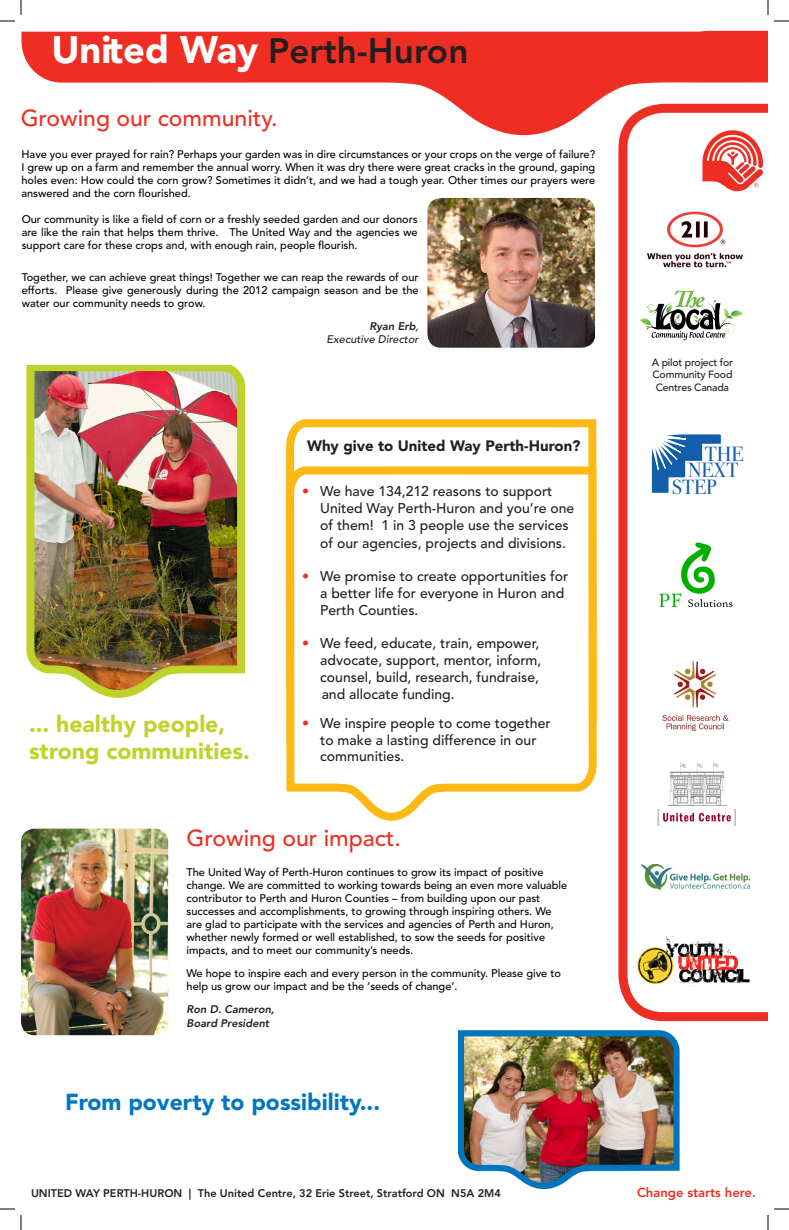
<style>
.page{position:relative;width:789px;height:1230px;background:#fff}
.page>*{position:absolute;margin:0;border:0;box-sizing:border-box;transform-origin:0 0}
.t1{font:800 35px "Avenir LT Std";color:#231f20}
.t2{font:500 23px "Avenir LT Std";color:#ee2e22}
.t3{font:900 23px "Avenir LT Std";color:#c0d32b}
.t4{font:900 23px "Avenir LT Std";color:#0076be}
.t5{font:20.6px "Bodoni Svty Two ITCTT Book";color:#135eab}
.t6{font:900 15px "Avenir LT Std";color:#231f20}
.t7{font:500 14px/16.8px "Avenir LT Std";color:#231f20}
.t8{font:800 13px "Avenir LT Std";color:#ee2e22}
.x_msonormal{font:500 11px/13px "Avenir LT Std";color:#000;text-align:justify}
.t9{font:800 11px "Avenir LT Std";color:#231f20}
.x_msonormal-2{font:italic 800 11px "Avenir LT Std";color:#231f20}
.t10{font:italic 500 11px "Avenir LT Std";color:#231f20}
.t11{font:500 10.5px/12.6px "Avenir LT Std";letter-spacing:-.02em;color:#231f20;text-align:center}
.s1{font-weight:900;font-size:38px;color:#fff}
.s2{font-weight:500}
.s3{color:#ee2e22}
</style>
<div class="page">
<img style="left:458px;top:1031px;width:222px;height:158px">
<svg style="left:286px;top:419px;width:311px;height:44px"></svg>
<svg style="left:286px;top:463px;width:311px;height:358px"></svg>
<svg style="left:618px;top:135px;width:150px;height:886px"></svg>
<svg style="left:22px;top:32px;width:746px;height:103px;fill:#ee2e22"></svg>
<img style="left:639px;top:864px;width:110px;height:26px">
<img style="left:658px;top:541px;width:74px;height:74px">
<img style="left:657px;top:659px;width:75px;height:75px">
<svg style="left:658px;top:809px;width:78px;height:17px"></svg>
<img style="left:668px;top:762px;width:58px;height:43px">
<svg style="left:639px;top:290px;width:104px;height:50px"></svg>
<img style="left:643px;top:208px;width:108px;height:68px">
<img style="left:637px;top:934px;width:119px;height:53px">
<div style="left:642px;top:429px;width:104px;height:66px;background:#fff"></div>
<img style="left:652px;top:473px;width:34px;height:20px">
<svg style="left:651px;top:434px;width:71px;height:39px"></svg>
<div style="left:687px;top:129px;width:81px;height:69px;background:#fff"></div>
<svg style="left:702px;top:130px;width:61px;height:62px"></svg>
<img style="left:26px;top:366px;width:218px;height:332px">
<img style="left:21px;top:829px;width:147px;height:206px">
<img style="left:427px;top:198px;width:168px;height:150px">
<svg style="left:0;top:0;width:22px;height:22px"></svg>
<svg style="left:0;top:1208px;width:22px;height:22px"></svg>
<svg style="left:665px;top:0;width:124px;height:82px"></svg>
<svg style="left:767px;top:1208px;width:22px;height:22px"></svg>
<p class="t1" style="left:51px;top:30px;width:419px"><span class="s1">United Way</span> Perth-Huron</p>
<p class="t2" style="left:21px;top:104px;width:258px">Growing our community.</p>
<p class="x_msonormal" style="left:22px;top:148px;width:575px">Have you ever prayed for rain? Perhaps your garden was in dire circumstances or your crops on the verge of failure?<br>I grew up on a farm and remember the annual worry. When it was dry there were great cracks in the ground, gaping holes even: How could the corn grow? Sometimes it didn’t, and we had a tough year. Other times our prayers were answered and the corn flourished.</p>
<p class="x_msonormal" style="left:22px;top:213px;width:398px">Our community is like a field of corn or a freshly seeded garden and our donors are like the rain that helps them thrive. The United Way and the agencies we support care for these crops and, with enough rain, people flourish.</p>
<p class="x_msonormal" style="left:22px;top:271px;width:398px">Together, we can achieve great things! Together we can reap the rewards of our efforts. Please give generously during the 2012 campaign season and be the water our community needs to grow.</p>
<p class="x_msonormal-2" style="left:370px;top:320px;width:51px">Ryan Erb<span class="s2">,</span></p>
<p class="t10" style="left:327px;top:333px;width:94px">Executive Director</p>
<p class="t3" style="left:29px;top:710px;width:198px">... healthy people,</p>
<p class="t3" style="left:29px;top:737px;width:223px">strong communities.</p>
<p class="t6" style="left:307px;top:437px;width:275px">Why give to United Way Perth-Huron?</p>
<p class="t7" style="left:320px;top:483px;width:256px;line-height:17.2px;text-indent:-18px"><span class="s3">•</span> We have 134,212 reasons to support United Way Perth-Huron and you’re one of them! 1 in 3 people use the services of our agencies, projects and divisions.</p>
<p class="t7" style="left:320px;top:568px;width:250px;text-indent:-18px"><span class="s3">•</span> We promise to create opportunities for a better life for everyone in Huron and<br>Perth Counties.</p>
<p class="t7" style="left:320px;top:635px;width:223px;text-indent:-18px"><span class="s3">•</span> We feed, educate, train, empower, advocate, support, mentor, inform, counsel, build, research, fundraise,</p>
<p class="t7" style="left:322px;top:686px;width:135px">and allocate funding.</p>
<p class="t7" style="left:320px;top:715px;width:232px;text-indent:-18px"><span class="s3">•</span> We inspire people to come together to make a lasting difference in our communities.</p>
<p class="t2" style="left:187px;top:825px;width:216px">Growing our impact.</p>
<p class="x_msonormal" style="left:187px;top:866px;width:382px;text-align:left">The United Way of Perth-Huron continues to grow its impact of positive change. We are committed to working towards being an even more valuable contributor to Perth and Huron Counties – from building upon our past successes and accomplishments, to growing through inspiring others. We are glad to participate with the services and agencies of Perth and Huron, whether newly formed or well established, to sow the seeds for positive impacts, and to meet our community’s needs.</p>
<p class="x_msonormal" style="left:187px;top:967px;width:376px">We hope to inspire each and every person in the community. Please give to help us grow our impact and be the ‘seeds of change’.</p>
<p class="x_msonormal-2" style="left:187px;top:1003px;width:89px">Ron D. Cameron,</p>
<p class="x_msonormal-2" style="left:187px;top:1017px;width:84px">Board President</p>
<p class="t4" style="left:65px;top:1089px;width:317px">From poverty to possibility...</p>
<p class="t9" style="left:31px;top:1187px;width:471px">UNITED WAY PERTH-HURON | The United Centre, 32 Erie Street, Stratford ON N5A 2M4</p>
<p class="t11" style="left:652px;top:356px;width:83px">A pilot project for<br>Community Food<br>Centres Canada</p>
<p class="t5" style="left:705px;top:437px;width:40px">THE</p>
<p class="t5" style="left:688px;top:454px;width:52px">NEXT</p>
<p class="t5" style="left:672px;top:470px;width:46px">STEP</p>
<p class="t8" style="left:637px;top:1185px;width:120px">Change starts here.</p>
</div>
